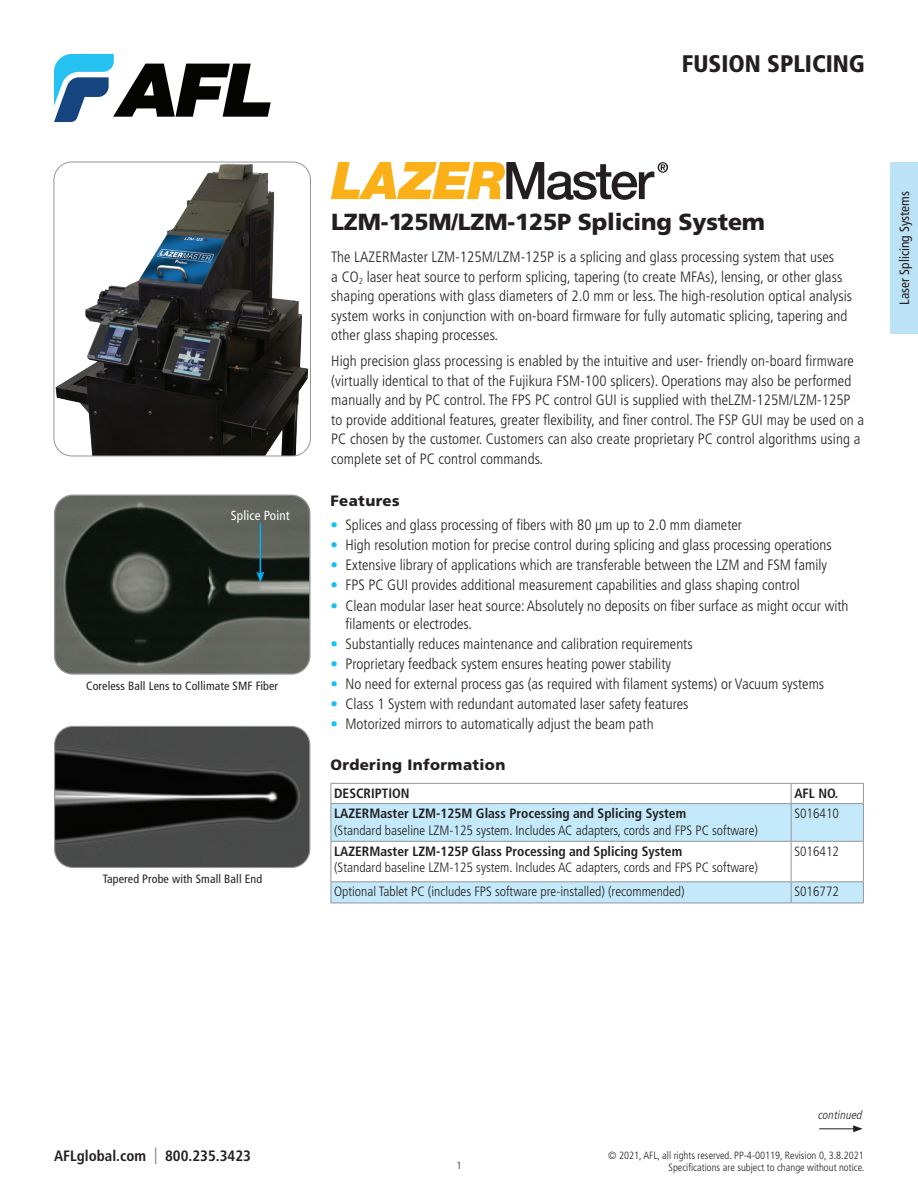
<style>
.page{position:relative;width:918px;height:1188px;background:#fff}
.page>*{position:absolute;margin:0;border:0;box-sizing:border-box;transform-origin:0 0}
.t1{font:900 condensed 24px "Frutiger LT Std";color:#231f20}
.t2{font:900 23.25px "Frutiger LT Std";letter-spacing:-.01em;color:#231f20}
.FPP_Body_Text{font:300 condensed 15px/19.5px "Frutiger LT Std";letter-spacing:.005em;color:#231f20}
.FPP_Subhead{font:900 15px "Frutiger LT Std";letter-spacing:.025em;color:#231f20}
.t3{font:700 condensed 15px "Frutiger LT Std";color:#231f20}
.FPP_Table_Body_Text{font:300 condensed 13.5px "Frutiger LT Std";color:#231f20}
.FPP_Table_Body_Text-2{font:700 condensed 13.5px "Frutiger LT Std";color:#231f20}
.t4{font:condensed 13.5px "Frutiger LT Std";color:#231f20}
.FPP_Table_Header{font:700 condensed 13.5px "Frutiger LT Std";color:#231f20}
.FPP_Caption{font:condensed 13.2px "Frutiger LT Std";letter-spacing:.01em;color:#fff}
.FPP_Caption-2{font:condensed 12px "Frutiger LT Std";letter-spacing:.01em;color:#231f20}
.FPP_Body_Text-2{font:italic 300 condensed 12px "Frutiger LT Pro";letter-spacing:.01em;color:#231f20}
.t5{font:300 condensed 10.5px/12px "Frutiger LT Std";color:#231f20;text-align:right}
.s1{color:#15c0f2}
.s2{font-size:16.5px;color:#939598}
</style>
<div class="page">
<div style="left:890px;top:162px;width:28px;height:172px;background:#bce2f5"></div>
<svg style="left:54px;top:54px;width:217px;height:68px"></svg>
<svg style="left:331px;top:162px;width:337px;height:38px"></svg>
<img style="left:56px;top:726px;width:254px;height:142px">
<div style="left:54px;top:726px;width:256px;height:142px;border:1px solid #939598;border-radius:18px"></div>
<img style="left:55px;top:495px;width:254px;height:178px">
<div style="left:54px;top:495px;width:257px;height:180px;border:1px solid #939598;border-radius:18px"></div>
<hr style="left:260px;top:523px;width:1px;height:51px;background:#00aeef">
<svg style="left:256px;top:572px;width:8px;height:11px"></svg>
<hr style="left:819px;top:1128px;width:37px;height:1px;background:#231f20">
<svg style="left:853px;top:1125px;width:10px;height:7px"></svg>
<svg style="left:332px;top:804px;width:531px;height:99px;fill:#c3e9fa"></svg>
<hr style="left:791px;top:783px;width:73px;height:1px;background:#939598">
<svg style="left:863px;top:784px;width:1px;height:19px"></svg>
<hr style="left:331px;top:803px;width:460px;height:1px;background:#939598">
<hr style="left:331px;top:804px;width:1px;height:37px;background:#939598">
<hr style="left:791px;top:803px;width:73px;height:1px;background:#939598">
<hr style="left:791px;top:804px;width:1px;height:37px;background:#939598">
<hr style="left:863px;top:804px;width:1px;height:37px;background:#939598">
<hr style="left:331px;top:841px;width:460px;height:1px;background:#939598">
<hr style="left:331px;top:842px;width:1px;height:39px;background:#939598">
<hr style="left:791px;top:841px;width:73px;height:1px;background:#939598">
<hr style="left:791px;top:842px;width:1px;height:39px;background:#939598">
<hr style="left:863px;top:842px;width:1px;height:39px;background:#939598">
<hr style="left:331px;top:881px;width:460px;height:1px;background:#939598">
<svg style="left:331px;top:882px;width:1px;height:21px"></svg>
<hr style="left:791px;top:881px;width:73px;height:1px;background:#939598">
<svg style="left:791px;top:882px;width:1px;height:21px"></svg>
<svg style="left:863px;top:882px;width:1px;height:21px"></svg>
<hr style="left:331px;top:903px;width:460px;height:1px;background:#939598">
<hr style="left:791px;top:903px;width:73px;height:1px;background:#939598">
<hr style="left:331px;top:783px;width:460px;height:1px;background:#939598">
<svg style="left:331px;top:784px;width:1px;height:19px"></svg>
<svg style="left:791px;top:784px;width:1px;height:19px"></svg>
<img style="left:54px;top:162px;width:256px;height:294px">
<div style="left:54px;top:162px;width:257px;height:294px;border:1px solid #939598;border-radius:18px"></div>
<h1 class="t1" style="left:682px;top:49px;width:185px">FUSION SPLICING</h1>
<p class="FPP_Caption" style="left:231px;top:507px;width:60px">Splice Point</p>
<p class="FPP_Caption-2" style="left:86px;top:679px;width:194px">Coreless Ball Lens to Collimate SMF Fiber</p>
<p class="FPP_Caption-2" style="left:103px;top:872px;width:161px">Tapered Probe with Small Ball End</p>
<p class="t2" style="left:331px;top:208px;width:435px">LZM-125M/LZM-125P Splicing System</p>
<p class="FPP_Body_Text" style="left:331px;top:248px;width:522px">The LAZERMaster LZM-125M/LZM-125P is a splicing and glass processing system that uses<br>a CO<sub>2</sub> laser heat source to perform splicing, tapering (to create MFAs), lensing, or other glass shaping operations with glass diameters of 2.0 mm or less. The high-resolution optical analysis system works in conjunction with on-board firmware for fully automatic splicing, tapering and other glass shaping processes.</p>
<p class="FPP_Body_Text" style="left:331px;top:352px;width:534px">High precision glass processing is enabled by the intuitive and user- friendly on-board firmware (virtually identical to that of the Fujikura FSM-100 splicers). Operations may also be performed manually and by PC control. The FPS PC control GUI is supplied with theLZM-125M/LZM-125P to provide additional features, greater flexibility, and finer control. The FSP GUI may be used on a PC chosen by the customer. Customers can also create proprietary PC control algorithms using a complete set of PC control commands.</p>
<p class="FPP_Subhead" style="left:331px;top:492px;width:71px">Features</p>
<p class="FPP_Body_Text" style="left:331px;top:515px;width:413px"><span class="s1">•</span> Splices and glass processing of fibers with 80 µm up to 2.0 mm diameter</p>
<p class="FPP_Body_Text" style="left:331px;top:535px;width:503px"><span class="s1">•</span> High resolution motion for precise control during splicing and glass processing operations</p>
<p class="FPP_Body_Text" style="left:331px;top:555px;width:498px"><span class="s1">•</span> Extensive library of applications which are transferable between the LZM and FSM family</p>
<p class="FPP_Body_Text" style="left:331px;top:576px;width:471px"><span class="s1">•</span> FPS PC GUI provides additional measurement capabilities and glass shaping control</p>
<p class="FPP_Body_Text" style="left:346px;top:597px;width:505px;line-height:18px;text-indent:-15px"><span class="s1">•</span> Clean modular laser heat source: Absolutely no deposits on fiber surface as might occur with filaments or electrodes.</p>
<p class="FPP_Body_Text" style="left:331px;top:634px;width:364px"><span class="s1">•</span> Substantially reduces maintenance and calibration requirements</p>
<p class="FPP_Body_Text" style="left:331px;top:654px;width:342px"><span class="s1">•</span> Proprietary feedback system ensures heating power stability</p>
<p class="FPP_Body_Text" style="left:331px;top:674px;width:495px"><span class="s1">•</span> No need for external process gas (as required with filament systems) or Vacuum systems</p>
<p class="FPP_Body_Text" style="left:331px;top:694px;width:359px"><span class="s1">•</span> Class 1 System with redundant automated laser safety features</p>
<p class="FPP_Body_Text" style="left:331px;top:715px;width:325px"><span class="s1">•</span> Motorized mirrors to automatically adjust the beam path</p>
<p class="FPP_Subhead" style="left:331px;top:756px;width:176px">Ordering Information</p>
<p class="FPP_Table_Header" style="left:334px;top:785px;width:77px">DESCRIPTION</p>
<p class="FPP_Table_Header" style="left:794px;top:785px;width:45px">AFL NO.</p>
<p class="FPP_Table_Body_Text-2" style="left:334px;top:805px;width:354px">LAZERMaster LZM-125M Glass Processing and Splicing System</p>
<p class="FPP_Table_Body_Text" style="left:334px;top:822px;width:425px">(Standard baseline LZM-125 system. Includes AC adapters, cords and FPS PC software)</p>
<p class="FPP_Table_Body_Text" style="left:794px;top:806px;width:46px">S016410</p>
<p class="FPP_Table_Body_Text-2" style="left:334px;top:843px;width:350px">LAZERMaster LZM-125P Glass Processing and Splicing System</p>
<p class="FPP_Table_Body_Text" style="left:334px;top:860px;width:425px">(Standard baseline LZM-125 system. Includes AC adapters, cords and FPS PC software)</p>
<p class="FPP_Table_Body_Text" style="left:794px;top:843px;width:46px">S016412</p>
<p class="FPP_Table_Body_Text" style="left:334px;top:884px;width:352px">Optional Tablet PC (includes FPS software pre-installed) (recommended)</p>
<p class="FPP_Table_Body_Text" style="left:794px;top:884px;width:46px">S016772</p>
<p class="t4" style="left:897px;top:305px;width:116px;rotate:-90deg">Laser Splicing Systems</p>
<p class="t3" style="left:54px;top:1147px;width:198px">AFLglobal.com <span class="s2">|</span> 800.235.3423</p>
<p class="t5" style="left:456px;top:1159px;width:7px">1</p>
<p class="FPP_Body_Text-2" style="left:818px;top:1108px;width:46px">continued</p>
<p class="t5" style="left:608px;top:1150px;width:258px">© 2021, AFL, all rights reserved. PP-4-00119, Revision 0, 3.8.2021<br>Specifications are subject to change without notice.</p>
</div>
